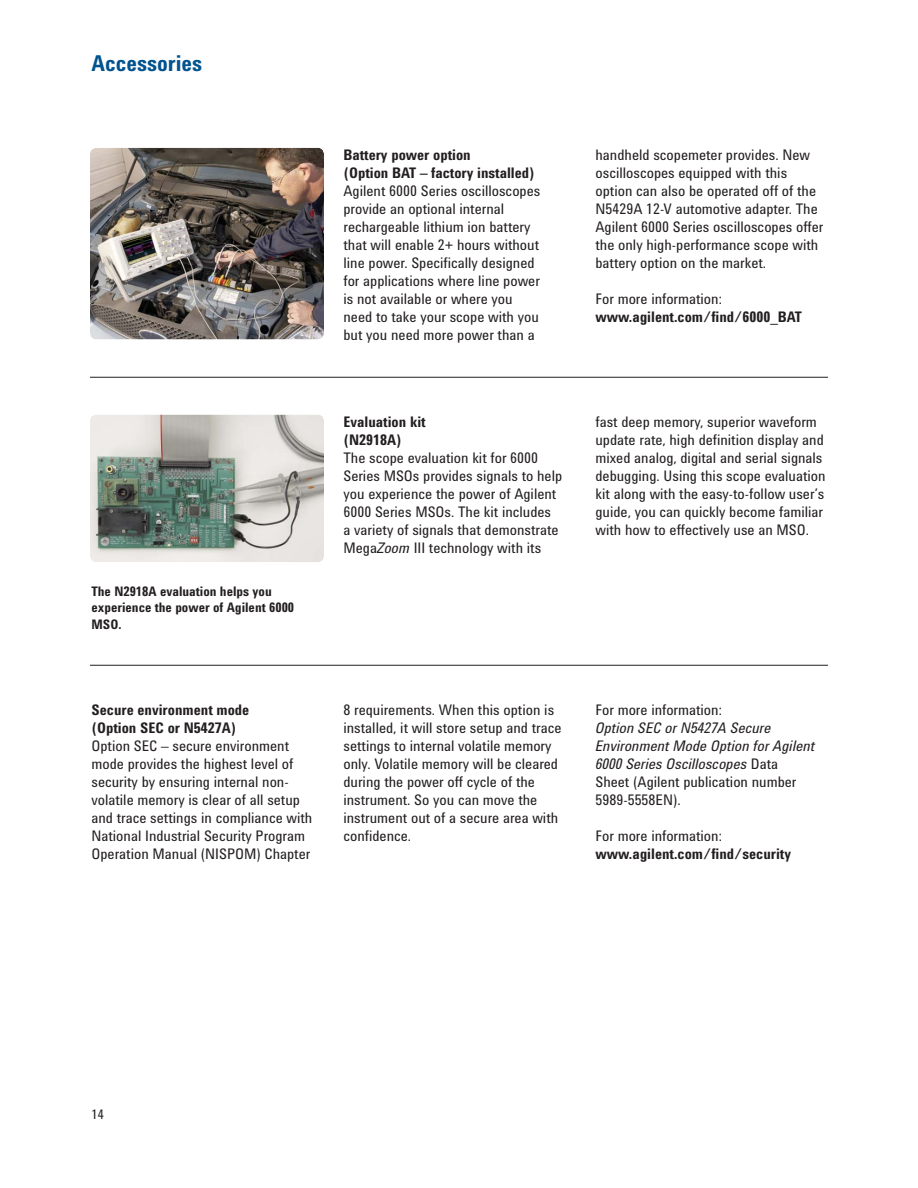
<style>
.page{position:relative;width:918px;height:1188px;background:#fff}
.page>*{position:absolute;margin:0;border:0;box-sizing:border-box;transform-origin:0 0}
.t1{font:700 22.5px "Agilent Condensed CFF";color:#00538e}
.t2{font:15px/18px "Agilent Condensed CFF";color:#231f20}
.t3{font:700 15px/18px "Agilent Condensed CFF";color:#231f20}
.t4{font:italic 15px/18px "Agilent Condensed CFF";color:#231f20}
.t5{font:700 13.5px/16.5px "Agilent Condensed CFF";color:#231f20}
.t6{font:13.5px "Agilent Condensed CFF";color:#231f20}
.s1{font-style:italic}
.s2{font-style:normal}
</style>
<div class="page">
<img style="left:90px;top:148px;width:234px;height:191px;border-radius:6px">
<hr style="left:90px;top:377px;width:738px;height:1px;background:#231f20">
<img style="left:90px;top:415px;width:234px;height:147px;border-radius:6px">
<hr style="left:90px;top:665px;width:738px;height:1px;background:#231f20">
<h1 class="t1" style="left:92px;top:55px;width:112px">Accessories</h1>
<p class="t5" style="left:92px;top:584px;width:204px">The N2918A evaluation helps you experience the power of Agilent 6000<br>MSO.</p>
<p class="t3" style="left:92px;top:702px;width:159px">Secure environment mode (Option SEC or N5427A)</p>
<p class="t2" style="left:92px;top:738px;width:222px">Option SEC – secure environment mode provides the highest level of security by ensuring internal non&shy;volatile memory is clear of all setup and trace settings in compliance with National Industrial Security Program Operation Manual (NISPOM) Chapter</p>
<p class="t3" style="left:344px;top:147px;width:193px">Battery power option<br>(Option BAT – factory installed)</p>
<p class="t2" style="left:344px;top:183px;width:198px">Agilent 6000 Series oscilloscopes provide an optional internal rechargeable lithium ion battery that will enable 2+ hours without line power. Specifically designed for applications where line power is not available or where you need to take your scope with you but you need more power than a</p>
<p class="t3" style="left:344px;top:414px;width:84px">Evaluation kit (N2918A)</p>
<p class="t2" style="left:344px;top:450px;width:220px">The scope evaluation kit for 6000<br>Series MSOs provides signals to help you experience the power of Agilent 6000 Series MSOs. The kit includes<br>a variety of signals that demonstrate Mega<span class="s1">Zoom</span> III technology with its</p>
<p class="t2" style="left:596px;top:147px;width:229px">handheld scopemeter provides. New oscilloscopes equipped with this option can also be operated off of the N5429A 12-V automotive adapter. The Agilent 6000 Series oscilloscopes offer the only high-performance scope with battery option on the market.</p>
<p class="t2" style="left:596px;top:291px;width:128px">For more information:</p>
<p class="t3" style="left:596px;top:309px;width:208px">www.agilent.com/find/6000_BAT</p>
<p class="t2" style="left:596px;top:414px;width:232px">fast deep memory, superior waveform update rate, high definition display and mixed analog, digital and serial signals debugging. Using this scope evaluation kit along with the easy-to-follow user’s guide, you can quickly become familiar with how to effectively use an MSO.</p>
<p class="t2" style="left:344px;top:702px;width:219px">8 requirements. When this option is installed, it will store setup and trace settings to internal volatile memory only. Volatile memory will be cleared during the power off cycle of the instrument. So you can move the instrument out of a secure area with confidence.</p>
<p class="t2" style="left:596px;top:702px;width:128px">For more information:</p>
<p class="t4" style="left:596px;top:720px;width:221px">Option SEC or N5427A Secure<br>Environment Mode Option for Agilent<br>6000 Series Oscilloscopes <span class="s2">Data<br>Sheet (Agilent publication number<br>5989-5558EN).</span></p>
<p class="t2" style="left:596px;top:828px;width:128px">For more information:</p>
<p class="t3" style="left:596px;top:846px;width:197px">www.agilent.com/find/security</p>
<p class="t6" style="left:91px;top:1110px;width:14px">14</p>
</div>
